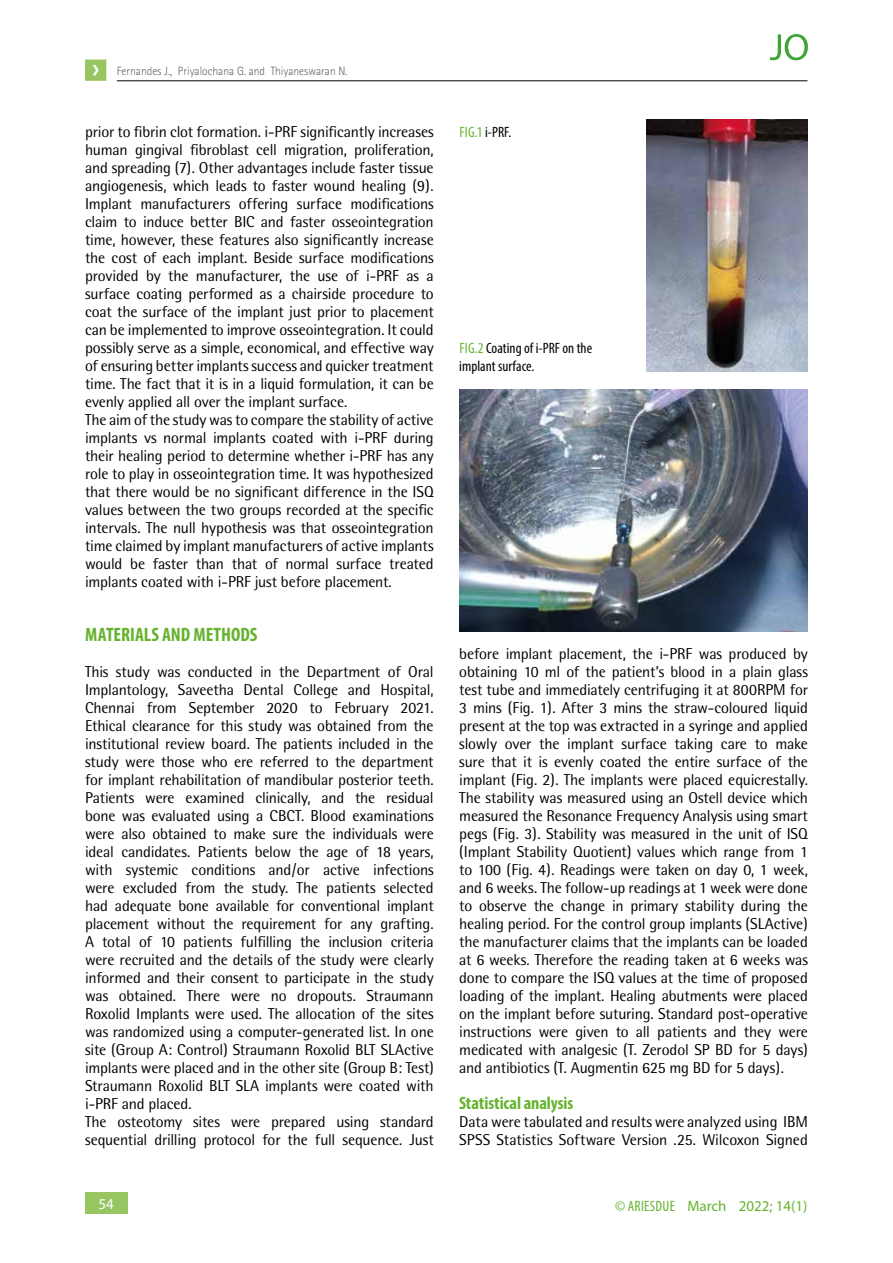
<style>
.page{position:relative;width:893px;height:1263px;background:#fff}
.page>*{position:absolute;margin:0;border:0;box-sizing:border-box;transform-origin:0 0}
.t1{font:700 condensed 19.5px "Myriad Pro";color:#65b32e}
.t2{font:700 condensed 18px "Myriad Pro";letter-spacing:-.005em;color:#65b32e}
.t3{font:15.75px/18px "Rotis Semi Sans";letter-spacing:-.01em;color:#000}
.t4{font:condensed 15px/18px "Myriad Pro";letter-spacing:.005em;color:#000}
.t5{font:15px "Myriad Pro";color:#65b32e}
.t6{font:15px "Myriad Pro";color:#fff}
.t7{font:300 12px "Rotis Sans Serif";color:#646363;scale:.96 1}
.s1{color:#65b32e}
.s2{font-stretch:condensed}
</style>
<div class="page">
<div style="left:85px;top:1193px;width:43px;height:21px;background:#96c562"></div>
<svg style="left:85px;top:60px;width:21px;height:21px"></svg>
<hr style="left:117px;top:81px;width:690px;height:1px;background:#000">
<svg style="left:770px;top:34px;width:38px;height:26px"></svg>
<img style="left:646px;top:119px;width:162px;height:252px">
<img style="left:460px;top:389px;width:348px;height:242px">
<p class="t7" style="left:117px;top:64px;width:242px">Fernandes J., Priyalochana G. and Thiyaneswaran N.</p>
<p class="t3" style="left:85px;top:123px;width:350px">prior to fibrin clot formation. i-PRF significantly increases human gingival fibroblast cell migration, proliferation, and spreading (7). Other advantages include faster tissue angiogenesis, which leads to faster wound healing (9).<br>Implant manufacturers offering surface modifications claim to induce better BIC and faster osseointegration time, however, these features also significantly increase the cost of each implant. Beside surface modifications provided by the manufacturer, the use of i-PRF as a surface coating performed as a chairside procedure to coat the surface of the implant just prior to placement can be implemented to improve osseointegration. It could possibly serve as a simple, economical, and effective way of ensuring better implants success and quicker treatment time. The fact that it is in a liquid formulation, it can be evenly applied all over the implant surface.<br>The aim of the study was to compare the stability of active implants vs normal implants coated with i-PRF during their healing period to determine whether i-PRF has any role to play in osseointegration time. It was hypothesized that there would be no significant difference in the ISQ values between the two groups recorded at the specific intervals. The null hypothesis was that osseointegration time claimed by implant manufacturers of active implants would be faster than that of normal surface treated implants coated with i-PRF just before placement.</p>
<p class="t1" style="left:85px;top:622px;width:174px">MATERIALS AND METHODS</p>
<p class="t3" style="left:85px;top:663px;width:350px">This study was conducted in the Department of Oral Implantology, Saveetha Dental College and Hospital, Chennai from September 2020 to February 2021.<br>Ethical clearance for this study was obtained from the institutional review board. The patients included in the study were those who ere referred to the department for implant rehabilitation of mandibular posterior teeth.<br>Patients were examined clinically, and the residual bone was evaluated using a CBCT. Blood examinations were also obtained to make sure the individuals were ideal candidates. Patients below the age of 18 years, with systemic conditions and/or active infections were excluded from the study. The patients selected had adequate bone available for conventional implant placement without the requirement for any grafting.<br>A total of 10 patients fulfilling the inclusion criteria were recruited and the details of the study were clearly informed and their consent to participate in the study was obtained. There were no dropouts. Straumann Roxolid Implants were used. The allocation of the sites was randomized using a computer-generated list. In one site (Group A: Control) Straumann Roxolid BLT SLActive implants were placed and in the other site (Group B: Test)<br>Straumann Roxolid BLT SLA implants were coated with i-PRF and placed.<br>The osteotomy sites were prepared using standard sequential drilling protocol for the full sequence. Just</p>
<p class="t6" style="left:99px;top:1195px;width:17px">54</p>
<p class="t4" style="left:459px;top:123px;width:53px"><span class="s1">FIG.1</span> i-PRF.</p>
<p class="t4" style="left:459px;top:339px;width:134px"><span class="s1">FIG.2</span> Coating of i-PRF on the implant surface.</p>
<p class="t3" style="left:459px;top:645px;width:350px;text-align:justify">before implant placement, the i-PRF was produced by obtaining 10 ml of the patient’s blood in a plain glass test tube and immediately centrifuging it at 800RPM for 3 mins (Fig. 1). After 3 mins the straw-coloured liquid present at the top was extracted in a syringe and applied slowly over the implant surface taking care to make sure that it is evenly coated the entire surface of the implant (Fig. 2). The implants were placed equicrestally.<br>The stability was measured using an Ostell device which measured the Resonance Frequency Analysis using smart pegs (Fig. 3). Stability was measured in the unit of ISQ (Implant Stability Quotient) values which range from 1 to 100 (Fig. 4). Readings were taken on day 0, 1 week, and 6 weeks. The follow-up readings at 1 week were done to observe the change in primary stability during the healing period. For the control group implants (SLActive) the manufacturer claims that the implants can be loaded at 6 weeks. Therefore the reading taken at 6 weeks was done to compare the ISQ values at the time of proposed loading of the implant. Healing abutments were placed on the implant before suturing. Standard post-operative instructions were given to all patients and they were medicated with analgesic (T. Zerodol SP BD for 5 days) and antibiotics (T. Augmentin 625 mg BD for 5 days).</p>
<p class="t2" style="left:459px;top:1092px;width:116px">Statistical analysis</p>
<p class="t3" style="left:459px;top:1113px;width:350px">Data were tabulated and results were analyzed using IBM<br>SPSS Statistics Software Version .25. Wilcoxon Signed</p>
<p class="t5" style="left:615px;top:1196px;width:194px"><span class="s2">© ARIESDUE</span> March 2022; 14(1)</p>
</div>
